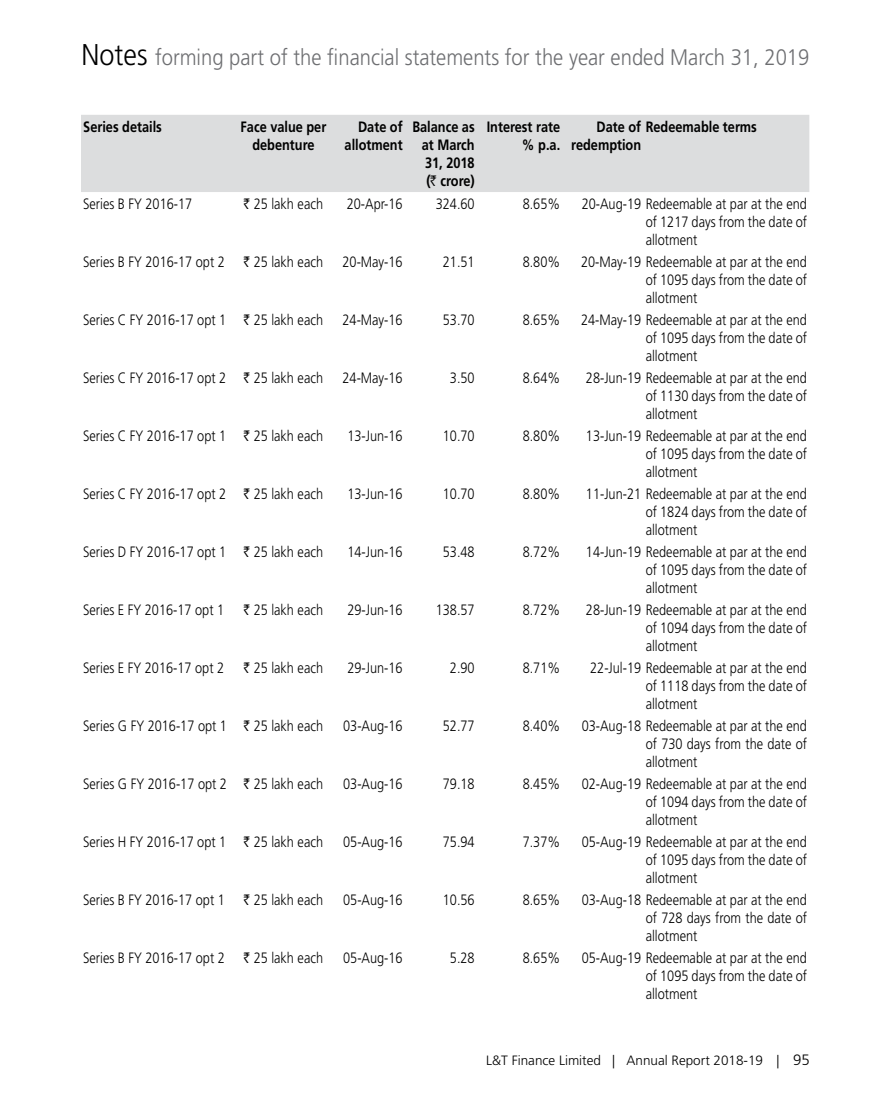
<style>
.page{position:relative;width:891px;height:1107px;background:#fff}
.page>*{position:absolute;margin:0;border:0;box-sizing:border-box;transform-origin:0 0}
.t1{font:300 22.5px "Frutiger LT Pro";color:#6d6e71;scale:.9 1}
.t2{font:300 15px/18px "Frutiger LT Pro";color:#000;text-align:justify;scale:.85 1}
.t3{font:700 15px/18px "Frutiger LT Pro";color:#000;text-align:right;scale:.85 1}
.t4{font:300 13.5px "Frutiger LT Pro";color:#000}
.s1{font-size:30px;color:#000}
.s2{font-family:"Rupee";font-weight:400}
.s3{font-size:15px}
</style>
<div class="page">
<div style="left:81px;top:115px;width:728px;height:77px;background:#dcddde"></div>
<h1 class="t1" style="left:81px;top:44px;width:810px"><span class="s1">Notes</span> forming part of the financial statements for the year ended March 31, 2019</h1>
<p class="t3" style="left:83px;top:118px;width:94px">Series details</p>
<p class="t3" style="left:241px;top:118px;width:102px;text-align:center">Face value per debenture</p>
<p class="t3" style="left:345px;top:118px;width:70px">Date of allotment</p>
<p class="t3" style="left:412px;top:118px;width:75px">Balance as at March<br>31, 2018 (<span class="s2">V</span> crore)</p>
<p class="t3" style="left:487px;top:118px;width:88px">Interest rate % p.a.</p>
<p class="t3" style="left:571px;top:118px;width:220px;text-align:left;text-indent:25px">Date of Redeemable terms redemption</p>
<p class="t2" style="left:83px;top:195px;width:130px">Series B FY 2016-17</p>
<p class="t2" style="left:244px;top:195px;width:95px"><span class="s2">V</span> 25 lakh each</p>
<p class="t2" style="left:347px;top:195px;width:67px">20-Apr-16</p>
<p class="t2" style="left:436px;top:195px;width:47px">324.60</p>
<p class="t2" style="left:523px;top:195px;width:46px">8.65%</p>
<p class="t2" style="left:646px;top:195px;width:191px;text-indent:-64px">20-Aug-19 Redeemable at par at the end of 1217 days from the date of allotment</p>
<p class="t2" style="left:83px;top:253px;width:168px">Series B FY 2016-17 opt 2</p>
<p class="t2" style="left:244px;top:253px;width:95px"><span class="s2">V</span> 25 lakh each</p>
<p class="t2" style="left:343px;top:253px;width:72px">20-May-16</p>
<p class="t2" style="left:443px;top:253px;width:39px">21.51</p>
<p class="t2" style="left:523px;top:253px;width:46px">8.80%</p>
<p class="t2" style="left:646px;top:253px;width:191px;text-indent:-65px">20-May-19 Redeemable at par at the end of 1095 days from the date of allotment</p>
<p class="t2" style="left:83px;top:311px;width:284px">Series C FY 2016-17 opt 1 <span class="s2">V</span> 25 lakh each</p>
<p class="t2" style="left:343px;top:311px;width:72px">24-May-16</p>
<p class="t2" style="left:443px;top:311px;width:39px">53.70</p>
<p class="t2" style="left:523px;top:311px;width:46px">8.65%</p>
<p class="t2" style="left:646px;top:311px;width:191px;text-indent:-65px">24-May-19 Redeemable at par at the end of 1095 days from the date of allotment</p>
<p class="t2" style="left:83px;top:369px;width:284px">Series C FY 2016-17 opt 2 <span class="s2">V</span> 25 lakh each</p>
<p class="t2" style="left:343px;top:369px;width:72px">24-May-16</p>
<p class="t2" style="left:450px;top:369px;width:31px">3.50</p>
<p class="t2" style="left:523px;top:369px;width:46px">8.64%</p>
<p class="t2" style="left:646px;top:369px;width:191px;text-indent:-60px">28-Jun-19 Redeemable at par at the end of 1130 days from the date of allotment</p>
<p class="t2" style="left:83px;top:427px;width:284px">Series C FY 2016-17 opt 1 <span class="s2">V</span> 25 lakh each</p>
<p class="t2" style="left:347px;top:427px;width:67px">13-Jun-16</p>
<p class="t2" style="left:443px;top:427px;width:39px">10.70</p>
<p class="t2" style="left:523px;top:427px;width:46px">8.80%</p>
<p class="t2" style="left:646px;top:427px;width:191px;text-indent:-60px">13-Jun-19 Redeemable at par at the end of 1095 days from the date of allotment</p>
<p class="t2" style="left:83px;top:485px;width:284px">Series C FY 2016-17 opt 2 <span class="s2">V</span> 25 lakh each</p>
<p class="t2" style="left:347px;top:485px;width:67px">13-Jun-16</p>
<p class="t2" style="left:443px;top:485px;width:39px">10.70</p>
<p class="t2" style="left:523px;top:485px;width:46px">8.80%</p>
<p class="t2" style="left:646px;top:485px;width:191px;text-indent:-60px">11-Jun-21 Redeemable at par at the end of 1824 days from the date of allotment</p>
<p class="t2" style="left:83px;top:543px;width:284px">Series D FY 2016-17 opt 1 <span class="s2">V</span> 25 lakh each</p>
<p class="t2" style="left:347px;top:543px;width:67px">14-Jun-16</p>
<p class="t2" style="left:443px;top:543px;width:39px">53.48</p>
<p class="t2" style="left:523px;top:543px;width:46px">8.72%</p>
<p class="t2" style="left:646px;top:543px;width:191px;text-indent:-60px">14-Jun-19 Redeemable at par at the end of 1095 days from the date of allotment</p>
<p class="t2" style="left:83px;top:601px;width:167px">Series E FY 2016-17 opt 1</p>
<p class="t2" style="left:244px;top:601px;width:95px"><span class="s2">V</span> 25 lakh each</p>
<p class="t2" style="left:347px;top:601px;width:67px">29-Jun-16</p>
<p class="t2" style="left:436px;top:601px;width:47px">138.57</p>
<p class="t2" style="left:523px;top:601px;width:46px">8.72%</p>
<p class="t2" style="left:646px;top:601px;width:191px;text-indent:-60px">28-Jun-19 Redeemable at par at the end of 1094 days from the date of allotment</p>
<p class="t2" style="left:83px;top:659px;width:167px">Series E FY 2016-17 opt 2</p>
<p class="t2" style="left:244px;top:659px;width:95px"><span class="s2">V</span> 25 lakh each</p>
<p class="t2" style="left:347px;top:659px;width:67px">29-Jun-16</p>
<p class="t2" style="left:450px;top:659px;width:31px">2.90</p>
<p class="t2" style="left:523px;top:659px;width:46px">8.71%</p>
<p class="t2" style="left:646px;top:659px;width:191px;text-indent:-56px">22-Jul-19 Redeemable at par at the end of 1118 days from the date of allotment</p>
<p class="t2" style="left:83px;top:717px;width:284px">Series G FY 2016-17 opt 1 <span class="s2">V</span> 25 lakh each</p>
<p class="t2" style="left:343px;top:717px;width:72px">03-Aug-16</p>
<p class="t2" style="left:443px;top:717px;width:39px">52.77</p>
<p class="t2" style="left:523px;top:717px;width:46px">8.40%</p>
<p class="t2" style="left:646px;top:717px;width:191px;text-indent:-64px">03-Aug-18 Redeemable at par at the end of 730 days from the date of allotment</p>
<p class="t2" style="left:83px;top:775px;width:284px">Series G FY 2016-17 opt 2 <span class="s2">V</span> 25 lakh each</p>
<p class="t2" style="left:343px;top:775px;width:72px">03-Aug-16</p>
<p class="t2" style="left:443px;top:775px;width:39px">79.18</p>
<p class="t2" style="left:523px;top:775px;width:46px">8.45%</p>
<p class="t2" style="left:646px;top:775px;width:191px;text-indent:-64px">02-Aug-19 Redeemable at par at the end of 1094 days from the date of allotment</p>
<p class="t2" style="left:83px;top:833px;width:284px">Series H FY 2016-17 opt 1 <span class="s2">V</span> 25 lakh each</p>
<p class="t2" style="left:343px;top:833px;width:72px">05-Aug-16</p>
<p class="t2" style="left:443px;top:833px;width:39px">75.94</p>
<p class="t2" style="left:523px;top:833px;width:46px">7.37%</p>
<p class="t2" style="left:646px;top:833px;width:191px;text-indent:-64px">05-Aug-19 Redeemable at par at the end of 1095 days from the date of allotment</p>
<p class="t2" style="left:83px;top:891px;width:168px">Series B FY 2016-17 opt 1</p>
<p class="t2" style="left:244px;top:891px;width:95px"><span class="s2">V</span> 25 lakh each</p>
<p class="t2" style="left:343px;top:891px;width:72px">05-Aug-16</p>
<p class="t2" style="left:443px;top:891px;width:39px">10.56</p>
<p class="t2" style="left:523px;top:891px;width:46px">8.65%</p>
<p class="t2" style="left:646px;top:891px;width:191px;text-indent:-64px">03-Aug-18 Redeemable at par at the end of 728 days from the date of allotment</p>
<p class="t2" style="left:83px;top:949px;width:168px">Series B FY 2016-17 opt 2</p>
<p class="t2" style="left:244px;top:949px;width:95px"><span class="s2">V</span> 25 lakh each</p>
<p class="t2" style="left:343px;top:949px;width:72px">05-Aug-16</p>
<p class="t2" style="left:450px;top:949px;width:31px">5.28</p>
<p class="t2" style="left:523px;top:949px;width:46px">8.65%</p>
<p class="t2" style="left:646px;top:949px;width:191px;text-indent:-64px">05-Aug-19 Redeemable at par at the end of 1095 days from the date of allotment</p>
<p class="t4" style="left:486px;top:1052px;width:325px">L&amp;T Finance Limited | Annual Report 2018-19 | <span class="s3">95</span></p>
</div>
